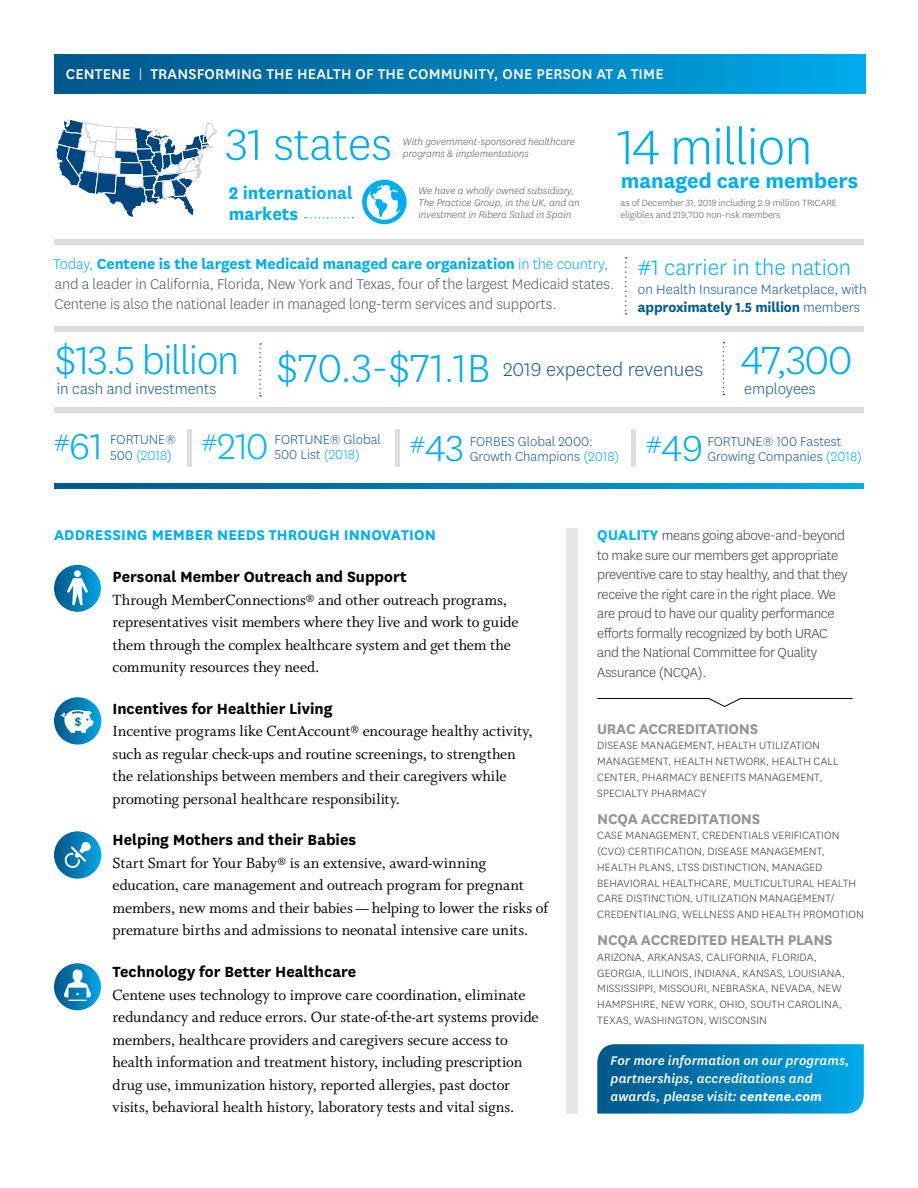
<style>
.page{position:relative;width:918px;height:1188px;background:#fff}
.page>*{position:absolute;margin:0;border:0;box-sizing:border-box;transform-origin:0 0}
.t1{font:300 57px "Centene Sans";letter-spacing:-.015em;color:#00aeef}
.t2{font:300 51px "Centene Sans";color:#00aeef}
.t3{font:300 45.9px "Centene Sans";color:#00aeef}
.t4{font:300 45px "Centene Sans";letter-spacing:-.03em;color:#00aeef}
.t5{font:300 42.3px "Centene Sans";color:#00aeef}
.t6{font:300 42.3px "Centene Sans";color:#00baf1}
.t7{font:300 24.75px "Centene Sans";color:#00aeef}
.t8{font:700 23.4px "Centene Sans";color:#00aeef}
.t9{font:300 21.75px "Centene Sans";color:#1a5d93}
.t10{font:700 19.65px/21px "Centene Sans";color:#00aeef}
.t11{font:700 17.25px "Centene Sans";color:#000}
.t12{font:300 17.25px "Centene Sans";color:#1a5d93}
.t13{font:700 16.8px "Centene Sans";letter-spacing:-.005em;color:#00aeef}
.t14{font:16.5px/22.5px "Whitman Roman LF";letter-spacing:-.005em;color:#000}
.t15{font:300 16.5px/19.8px "Centene Sans";letter-spacing:-.005em;color:#57585a}
.t16{font:700 16.5px "Centene Sans";letter-spacing:-.02em;color:#939598}
.t17{font:500 16.5px "Centene Sans";letter-spacing:.01em;color:#fff}
.t18{font:700 16.5px "Centene Sans";letter-spacing:.01em;color:#00aeef}
.t19{font:300 15.45px/17.2px "Centene Sans";color:#1a5d93}
.t20{font:300 15.3px/19.5px "Centene Sans";letter-spacing:-.02em;color:#3e3e3f}
.t21{font:300 15px/15.5px "Centene Sans";color:#1a5d93}
.t22{font:italic 500 14.7px/18px "Centene Sans";color:#fff}
.t23{font:300 12.3px/15.8px "Centene Sans";letter-spacing:.01em;color:#3e3e3f}
.t24{font:italic 300 11.25px/12px "Centene Sans";color:#57585a}
.t25{font:300 10.5px/12px "Centene Sans";color:#57585a}
.s1{font-weight:300}
.s2{font-weight:300;font-size:16.5px}
.s3{font-weight:700;color:#00598d}
.s4{font-weight:700;font-size:13.5px;color:#00598d}
.s5{font-size:45.9px}
.s6{font-size:39px}
.s7{font-size:45.9px;color:#00aeef}
.s8{font-size:39px;color:#00aeef}
.s9{color:#00aeef}
.s10{font-weight:700;font-size:16.5px;color:#00b3ef}
.s11{font-weight:700}
</style>
<div class="page">
<div style="left:566px;top:528px;width:12px;height:586px;background:#e6e7e9"></div>
<svg style="left:597px;top:698px;width:256px;height:9px"></svg>
<svg style="left:625px;top:257px;width:2px;height:58px"></svg>
<svg style="left:723px;top:342px;width:1px;height:53px"></svg>
<svg style="left:259px;top:343px;width:2px;height:54px"></svg>
<svg style="left:55px;top:119px;width:162px;height:99px"></svg>
<svg style="left:305px;top:217px;width:48px;height:1px"></svg>
<div style="left:362px;top:180px;width:45px;height:44px;background:#00aeef;border-radius:50%"></div>
<svg style="left:367px;top:184px;width:33px;height:36px"></svg>
<hr style="left:187px;top:429px;width:4px;height:38px;background:#dcdddf">
<div style="left:395px;top:429px;width:5px;height:38px;background:#dcdddf"></div>
<hr style="left:632px;top:429px;width:4px;height:38px;background:#dcdddf">
<div style="left:54px;top:408px;width:810px;height:5px;background:#dcdddf"></div>
<div style="left:54px;top:326px;width:810px;height:5px;background:#dcdddf"></div>
<div style="left:54px;top:239px;width:810px;height:5px;background:#dcdddf"></div>
<div style="left:54px;top:55px;width:811px;height:38px;background:linear-gradient(to right,#005486,#00a8e7)"></div>
<svg style="left:54px;top:483px;width:810px;height:6px;background:#007db6"></svg>
<svg style="left:54px;top:565px;width:47px;height:47px"></svg>
<svg style="left:67px;top:578px;width:21px;height:27px"></svg>
<div style="left:74px;top:570px;width:7px;height:7px;background:#fff;border-radius:50%"></div>
<svg style="left:54px;top:697px;width:47px;height:48px"></svg>
<svg style="left:61px;top:709px;width:33px;height:24px"></svg>
<svg style="left:54px;top:831px;width:47px;height:48px"></svg>
<svg style="left:64px;top:841px;width:27px;height:28px"></svg>
<svg style="left:54px;top:963px;width:47px;height:47px"></svg>
<svg style="left:63px;top:969px;width:29px;height:32px"></svg>
<svg style="left:597px;top:1044px;width:267px;height:70px;background:#047fb8"></svg>
<p class="t17" style="left:66px;top:63px;width:599px">CENTENE <span class="s1">|</span> TRANSFORMING THE HEALTH OF THE COMMUNITY, ONE PERSON AT A TIME</p>
<p class="t2" style="left:226px;top:113px;width:167px">31 states</p>
<p class="t10" style="left:229px;top:181px;width:126px">2 international markets</p>
<p class="t24" style="left:403px;top:135px;width:174px">With government-sponsored healthcare programs &amp; implementations</p>
<p class="t24" style="left:419px;top:184px;width:163px">We have a wholly owned subsidiary,<br>The Practice Group, in the UK, and an investment in Ribera Salud in Spain</p>
<p class="t1" style="left:617px;top:111px;width:197px">14 million</p>
<p class="t8" style="left:621px;top:164px;width:239px">managed care members</p>
<p class="t25" style="left:621px;top:197px;width:218px">as of December 31, 2018 including 2.9 million TRICARE eligibles and 219,700 non-risk members</p>
<p class="t13" style="left:53px;top:252px;width:557px"><span class="s2">Today,</span> Centene is the largest Medicaid managed care organization <span class="s2">in the country,</span></p>
<p class="t15" style="left:54px;top:274px;width:561px">and a leader in California, Florida, New York and Texas, four of the largest Medicaid states.<br>Centene is also the national leader in managed long-term services and supports.</p>
<p class="t7" style="left:638px;top:252px;width:215px">#1 carrier in the nation</p>
<p class="t19" style="left:638px;top:281px;width:230px">on Health Insurance Marketplace, with <span class="s3">approximately 1</span><span class="s4">.</span><span class="s3">5 million</span> members</p>
<p class="t4" style="left:55px;top:333px;width:186px"><span class="s5">$13</span><span class="s6">.</span><span class="s5">5</span> billion</p>
<p class="t12" style="left:57px;top:378px;width:161px">in cash and investments</p>
<p class="t9" style="left:277px;top:356px;width:428px"><span class="s7">$70.3-$71</span><span class="s8">.</span><span class="s7">1B</span> 2019 expected revenues</p>
<p class="t3" style="left:741px;top:332px;width:113px">47,300</p>
<p class="t12" style="left:744px;top:378px;width:73px">employees</p>
<p class="t5" style="left:54px;top:420px;width:51px"><sup>#</sup>61</p>
<p class="t21" style="left:110px;top:432px;width:67px">FORTUNE®<br>500 <span class="s9">(2018)</span></p>
<p class="t6" style="left:202px;top:420px;width:69px"><sup>#</sup>210</p>
<p class="t21" style="left:275px;top:431px;width:108px">FORTUNE® Global<br>500 List <span class="s9">(2018)</span></p>
<p class="t5" style="left:410px;top:422px;width:56px"><sup>#</sup>43</p>
<p class="t21" style="left:470px;top:433px;width:151px">FORBES Global 2000:<br>Growth Champions <span class="s9">(2018)</span></p>
<p class="t5" style="left:646px;top:422px;width:59px"><sup>#</sup>49</p>
<p class="t21" style="left:707px;top:433px;width:156px">FORTUNE® 100 Fastest<br>Growing Companies <span class="s9">(2018)</span></p>
<h2 class="t18" style="left:54px;top:524px;width:384px">ADDRESSING MEMBER NEEDS THROUGH INNOVATION</h2>
<h3 class="t11" style="left:113px;top:565px;width:296px">Personal Member Outreach and Support</h3>
<p class="t14" style="left:113px;top:589px;width:407px">Through MemberConnections® and other outreach programs, representatives visit members where they live and work to guide them through the complex healthcare system and get them the community resources they need.</p>
<h3 class="t11" style="left:113px;top:696px;width:221px">Incentives for Healthier Living</h3>
<p class="t14" style="left:113px;top:720px;width:422px">Incentive programs like CentAccount® encourage healthy activity, such as regular check-ups and routine screenings, to strengthen the relationships between members and their caregivers while promoting personal healthcare responsibility.</p>
<h3 class="t11" style="left:113px;top:828px;width:245px">Helping Mothers and their Babies</h3>
<p class="t14" style="left:113px;top:852px;width:437px">Start Smart for Your Baby® is an extensive, award-winning education, care management and outreach program for pregnant members, new moms and their babies — helping to lower the risks of premature births and admissions to neonatal intensive care units.</p>
<h3 class="t11" style="left:113px;top:960px;width:245px">Technology for Better Healthcare</h3>
<p class="t14" style="left:113px;top:984px;width:428px">Centene uses technology to improve care coordination, eliminate redundancy and reduce errors. Our state-of-the-art systems provide members, healthcare providers and caregivers secure access to health information and treatment history, including prescription drug use, immunization history, reported allergies, past doctor visits, behavioral health history, laboratory tests and vital signs.</p>
<p class="t20" style="left:597px;top:526px;width:252px"><span class="s10">QUALITY</span> means going above-and-beyond to make sure our members get appropriate preventive care to stay healthy, and that they receive the right care in the right place. We are proud to have our quality performance efforts formally recognized by both URAC and the National Committee for Quality Assurance (NCQA).</p>
<h2 class="t16" style="left:597px;top:717px;width:162px">URAC ACCREDITATIONS</h2>
<p class="t23" style="left:597px;top:737px;width:243px">DISEASE MANAGEMENT, HEALTH UTILIZATION MANAGEMENT, HEALTH NETWORK, HEALTH CALL CENTER, PHARMACY BENEFITS MANAGEMENT, SPECIALTY PHARMACY</p>
<h2 class="t16" style="left:597px;top:807px;width:165px">NCQA ACCREDITATIONS</h2>
<p class="t23" style="left:597px;top:827px;width:268px">CASE MANAGEMENT, CREDENTIALS VERIFICATION (CVO) CERTIFICATION, DISEASE MANAGEMENT, HEALTH PLANS, LTSS DISTINCTION, MANAGED BEHAVIORAL HEALTHCARE, MULTICULTURAL HEALTH CARE DISTINCTION, UTILIZATION MANAGEMENT/ CREDENTIALING, WELLNESS AND HEALTH PROMOTION</p>
<h2 class="t16" style="left:597px;top:928px;width:237px">NCQA ACCREDITED HEALTH PLANS</h2>
<p class="t23" style="left:597px;top:949px;width:249px">ARIZONA, ARKANSAS, CALIFORNIA, FLORIDA, GEORGIA, ILLINOIS, INDIANA, KANSAS, LOUISIANA, MISSISSIPPI, MISSOURI, NEBRASKA, NEVADA, NEW HAMPSHIRE, NEW YORK, OHIO, SOUTH CAROLINA, TEXAS, WASHINGTON, WISCONSIN</p>
<p class="t22" style="left:611px;top:1051px;width:240px">For more information on our programs, partnerships, accreditations and awards, please visit: <span class="s11">centene.com</span></p>
</div>
